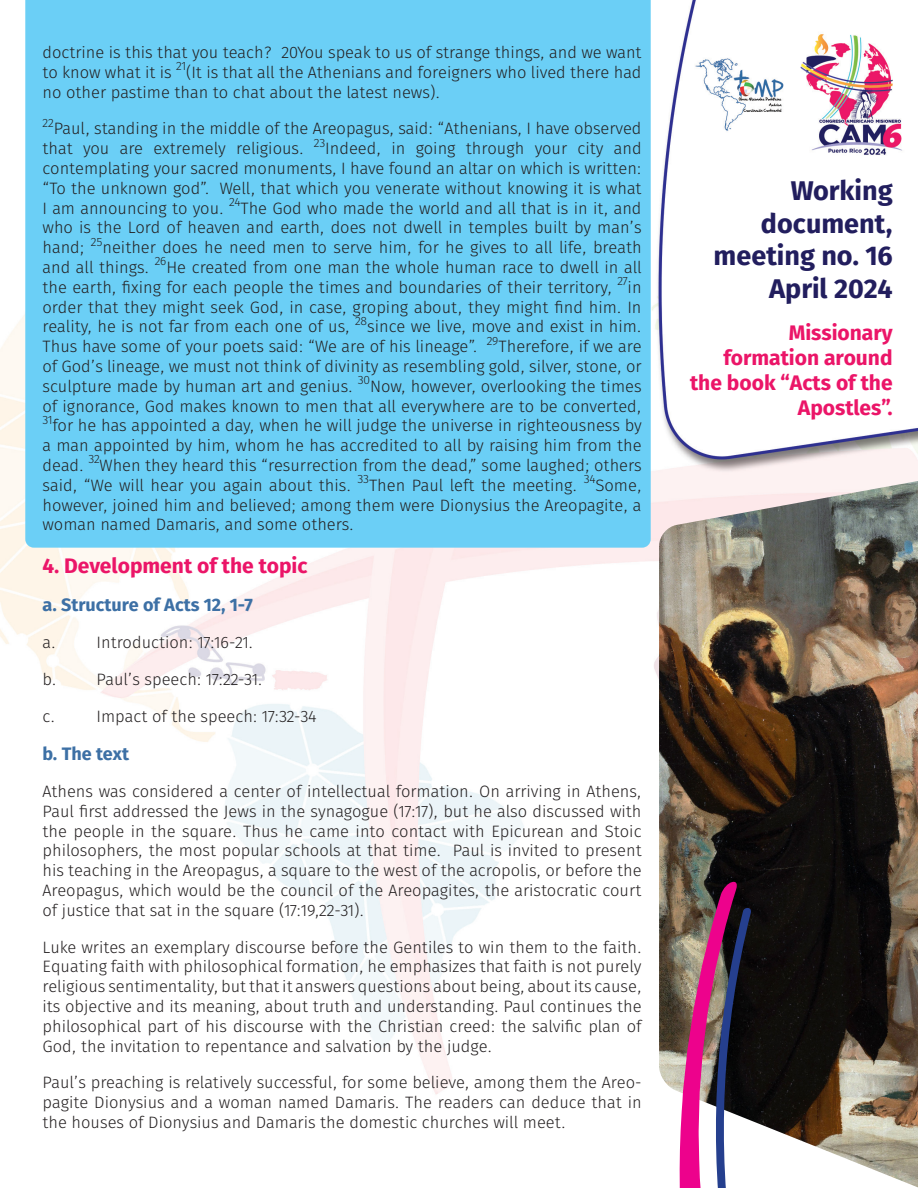
<style>
.page{position:relative;width:918px;height:1188px;background:#fff}
.page>*{position:absolute;margin:0;border:0;box-sizing:border-box;transform-origin:0 0}
.t1{font:700 27px/32.4px "Fira Sans OT";color:#221e5e;text-align:right}
.title_2{font:700 21px/25.2px "Fira Sans OT";color:#eb1568;text-align:right}
.title_3{font:700 18px "Fira Sans OT";color:#3d70a5}
.text{font:16.5px/19.8px "Fira Sans OT Light";color:#231f20;text-align:justify}
.text-2{font:12px "Fira Sans OT Light";letter-spacing:-.01em;color:#231f20}
</style>
<div class="page">
<img style="left:0;top:0;width:918px;height:1095px">
<div style="left:25px;top:0;width:626px;height:548px;background:#6bcff6"></div>
<img style="left:659px;top:481px;width:259px;height:614px">
<svg style="left:678px;top:876px;width:229px;height:312px;background:#493237"></svg>
<svg style="left:685px;top:906px;width:233px;height:282px;background:#655256"></svg>
<p class="text" style="left:43px;top:44px;width:601px">doctrine is this that you teach? 20You speak to us of strange things, and we want to know what it is</p>
<p class="text-2" style="left:176px;top:58px;width:11px">21</p>
<p class="text" style="left:43px;top:63px;width:601px;text-indent:143px">(It is that all the Athenians and foreigners who lived there had no other pastime than to chat about the latest news).</p>
<p class="text-2" style="left:43px;top:114px;width:13px">22</p>
<p class="text" style="left:43px;top:120px;width:601px;text-indent:11px">Paul, standing in the middle of the Areopagus, said: “Athenians, I have observed that you are extremely religious.</p>
<p class="text-2" style="left:314px;top:134px;width:13px">23</p>
<p class="text" style="left:43px;top:140px;width:601px;text-indent:283px">Indeed, in going through your city and contemplating your sacred monuments, I have found an altar on which is written: “To the unknown god”. Well, that which you venerate without knowing it is what I am announcing to you.</p>
<p class="text-2" style="left:229px;top:193px;width:13px">24</p>
<p class="text" style="left:43px;top:199px;width:601px;text-indent:198px">The God who made the world and all that is in it, and who is the Lord of heaven and earth, does not dwell in temples built by man’s hand;</p>
<p class="text-2" style="left:91px;top:233px;width:13px">25</p>
<p class="text" style="left:43px;top:239px;width:601px;text-indent:60px">neither does he need men to serve him, for he gives to all life, breath and all things.</p>
<p class="text-2" style="left:155px;top:253px;width:13px">26</p>
<p class="text" style="left:43px;top:259px;width:601px;text-indent:124px">He created from one man the whole human race to dwell in all the earth, fixing for each people the times and boundaries of their territory,</p>
<p class="text-2" style="left:617px;top:273px;width:12px">27</p>
<p class="text" style="left:43px;top:278px;width:601px;text-indent:585px">in order that they might seek God, in case, groping about, they might find him. In reality, he is not far from each one of us,</p>
<p class="text-2" style="left:355px;top:312px;width:14px">28</p>
<p class="text" style="left:43px;top:318px;width:601px;text-indent:325px">since we live, move and exist in him.<br>Thus have some of your poets said: “We are of his lineage”.</p>
<p class="text-2" style="left:487px;top:332px;width:13px">29</p>
<p class="text" style="left:43px;top:338px;width:601px;text-indent:456px">Therefore, if we are of God’s lineage, we must not think of divinity as resembling gold, silver, stone, or sculpture made by human art and genius.</p>
<p class="text-2" style="left:358px;top:372px;width:14px">30</p>
<p class="text" style="left:43px;top:377px;width:601px;text-align:right">Now, however, overlooking the times<br>of ignorance, God makes known to men that all everywhere are to be converted,</p>
<p class="text-2" style="left:43px;top:411px;width:11px">31</p>
<p class="text" style="left:43px;top:417px;width:601px;text-indent:10px">for he has appointed a day, when he will judge the universe in righteousness by a man appointed by him, whom he has accredited to all by raising him from the dead.</p>
<p class="text-2" style="left:88px;top:451px;width:13px">32</p>
<p class="text" style="left:43px;top:457px;width:601px;text-indent:57px">When they heard this “resurrection from the dead,” some laughed; others said, “We will hear you again about this.</p>
<p class="text-2" style="left:358px;top:471px;width:13px">33</p>
<p class="text" style="left:369px;top:476px;width:210px">Then Paul left the meeting.</p>
<p class="text-2" style="left:584px;top:471px;width:13px">34</p>
<p class="text" style="left:43px;top:476px;width:601px;text-indent:553px">Some, however, joined him and believed; among them were Dionysius the Areopagite, a woman named Damaris, and some others.</p>
<p class="title_2" style="left:43px;top:554px;width:267px">4. Development of the topic</p>
<p class="title_3" style="left:43px;top:592px;width:212px">a. Structure of Acts 12, 1-7</p>
<p class="text" style="left:43px;top:634px;width:15px">a.</p>
<p class="text" style="left:97px;top:634px;width:158px">Introduction: 17:16-21.</p>
<p class="text" style="left:43px;top:670px;width:15px">b.</p>
<p class="text" style="left:97px;top:670px;width:167px">Paul’s speech: 17:22-31.</p>
<p class="text" style="left:43px;top:707px;width:14px">c.</p>
<p class="text" style="left:97px;top:707px;width:222px">Impact of the speech: 17:32-34</p>
<p class="title_3" style="left:43px;top:741px;width:88px">b. The text</p>
<p class="text" style="left:43px;top:783px;width:601px">Athens was considered a center of intellectual formation. On arriving in Athens, Paul first addressed the Jews in the synagogue (17:17), but he also discussed with the people in the square. Thus he came into contact with Epicurean and Stoic philosophers, the most popular schools at that time. Paul is invited to present his teaching in the Areopagus, a square to the west of the acropolis, or before the Areopagus, which would be the council of the Areopagites, the aristocratic court of justice that sat in the square (17:19,22-31).</p>
<p class="text" style="left:43px;top:938px;width:601px">Luke writes an exemplary discourse before the Gentiles to win them to the faith.<br>Equating faith with philosophical formation, he emphasizes that faith is not purely religious sentimentality, but that it answers questions about being, about its cause, its objective and its meaning, about truth and understanding. Paul continues the philosophical part of his discourse with the Christian creed: the salvific plan of God, the invitation to repentance and salvation by the judge.</p>
<p class="text" style="left:43px;top:1074px;width:601px">Paul’s preaching is relatively successful, for some believe, among them the Areo&shy;pagite Dionysius and a woman named Damaris. The readers can deduce that in the houses of Dionysius and Damaris the domestic churches will meet.</p>
<h1 class="t1" style="left:714px;top:177px;width:181px">Working document, meeting no. 16<br>April 2024</h1>
<p class="title_2" style="left:690px;top:321px;width:204px">Missionary formation around the book “Acts of the<br>Apostles”.</p>
</div>
